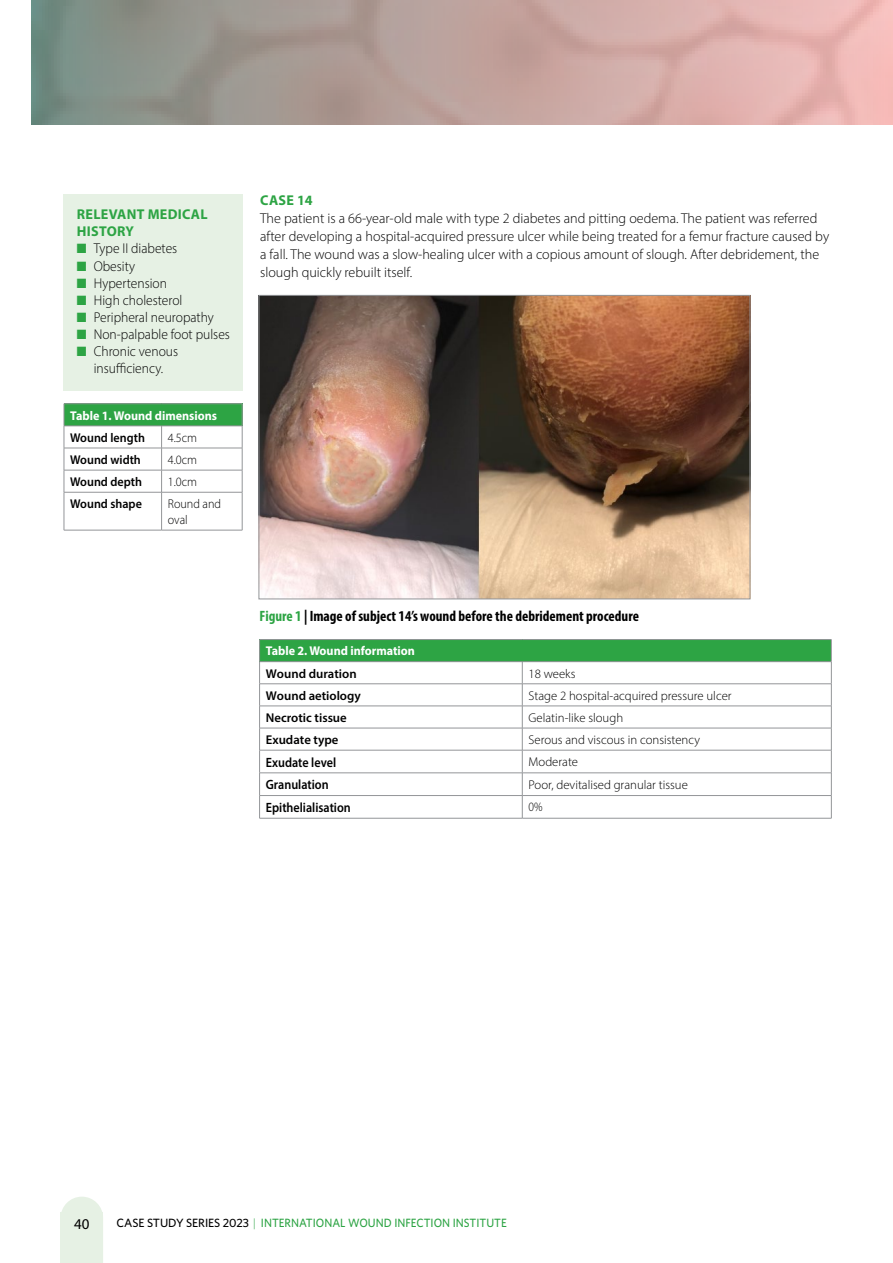
<style>
.page{position:relative;width:893px;height:1263px;background:#fff}
.page>*{position:absolute;margin:0;border:0;box-sizing:border-box;transform-origin:0 0}
.t1{font:700 condensed 15px "Myriad Pro";color:#000}
.t2{font:15px "Myriad Pro";color:#000}
.t3{font:300 14.25px/18px "Myriad Pro";color:#000}
.t4{font:300 14.25px/17.1px "Myriad Pro";color:#000;text-align:center;scale:.95 1}
.t5{font:700 14.25px/17.1px "Myriad Pro";letter-spacing:.02em;color:#2da444}
.t6{font:600 13.5px "Myriad Pro";color:#000;scale:.9 1}
.t7{font:300 12.75px "Myriad Pro";color:#000}
.t8{font:600 12.75px "Myriad Pro";color:#000}
.t9{font:700 12.75px "Myriad Pro";color:#fff;scale:.95 1}
.t10{font:600 12.75px "Myriad Pro";color:#000;scale:.95 1}
.t11{font:300 12.75px/15.8px "Myriad Pro";color:#000;scale:.95 1}
.t12{font:300 12.75px "Myriad Pro";color:#000;scale:.9 1}
.t13{font:500 12px "Whitney";color:#2da444;scale:.95 1}
.s1{color:#2da444}
.s2{color:#000}
.s3{font-weight:300}
</style>
<div class="page">
<svg style="left:61px;top:1197px;width:41px;height:15px"></svg>
<div style="left:60px;top:1212px;width:43px;height:51px;background:#e6f1e4"></div>
<svg style="left:32px;top:0;width:861px;height:125px;background:#b9a19c"></svg>
<div style="left:64px;top:194px;width:179px;height:196px;background:#e6f1e4"></div>
<img style="left:261px;top:297px;width:487px;height:300px">
<div style="left:259px;top:295px;width:491px;height:304px;border:1px solid #939598"></div>
<div style="left:64px;top:404px;width:178px;height:22px;background:#2da444"></div>
<hr style="left:64px;top:403px;width:98px;height:1px;background:#939598">
<hr style="left:162px;top:403px;width:80px;height:1px;background:#939598">
<hr style="left:64px;top:426px;width:98px;height:1px;background:#939598">
<hr style="left:162px;top:426px;width:80px;height:1px;background:#939598">
<hr style="left:64px;top:448px;width:98px;height:1px;background:#939598">
<hr style="left:162px;top:448px;width:80px;height:1px;background:#939598">
<hr style="left:64px;top:470px;width:98px;height:1px;background:#939598">
<svg style="left:64px;top:404px;width:1px;height:88px"></svg>
<hr style="left:162px;top:470px;width:80px;height:1px;background:#939598">
<svg style="left:161px;top:427px;width:1px;height:65px"></svg>
<svg style="left:242px;top:404px;width:1px;height:88px"></svg>
<hr style="left:64px;top:492px;width:98px;height:1px;background:#939598">
<hr style="left:64px;top:492px;width:1px;height:38px;background:#939598">
<hr style="left:162px;top:492px;width:80px;height:1px;background:#939598">
<hr style="left:161px;top:492px;width:1px;height:38px;background:#939598">
<hr style="left:242px;top:492px;width:1px;height:38px;background:#939598">
<hr style="left:64px;top:530px;width:98px;height:1px;background:#939598">
<hr style="left:162px;top:530px;width:80px;height:1px;background:#939598">
<div style="left:260px;top:639px;width:571px;height:23px;background:#2da444"></div>
<hr style="left:259px;top:639px;width:263px;height:1px;background:#939598">
<hr style="left:522px;top:639px;width:309px;height:1px;background:#939598">
<hr style="left:259px;top:661px;width:263px;height:1px;background:#939598">
<hr style="left:522px;top:661px;width:309px;height:1px;background:#939598">
<hr style="left:259px;top:683px;width:263px;height:1px;background:#939598">
<hr style="left:522px;top:683px;width:309px;height:1px;background:#939598">
<hr style="left:259px;top:706px;width:263px;height:1px;background:#939598">
<hr style="left:522px;top:706px;width:309px;height:1px;background:#939598">
<hr style="left:259px;top:728px;width:263px;height:1px;background:#939598">
<hr style="left:522px;top:728px;width:309px;height:1px;background:#939598">
<hr style="left:259px;top:750px;width:263px;height:1px;background:#939598">
<hr style="left:522px;top:750px;width:309px;height:1px;background:#939598">
<hr style="left:259px;top:773px;width:263px;height:1px;background:#939598">
<hr style="left:522px;top:773px;width:309px;height:1px;background:#939598">
<hr style="left:259px;top:795px;width:263px;height:1px;background:#939598">
<svg style="left:259px;top:640px;width:1px;height:178px"></svg>
<hr style="left:522px;top:795px;width:309px;height:1px;background:#939598">
<svg style="left:522px;top:662px;width:1px;height:156px"></svg>
<svg style="left:831px;top:640px;width:1px;height:178px"></svg>
<hr style="left:259px;top:818px;width:263px;height:1px;background:#939598">
<hr style="left:522px;top:818px;width:309px;height:1px;background:#939598">
<p class="t5" style="left:77px;top:205px;width:132px">RELEVANT MEDICAL<br>HISTORY</p>
<p class="t4" style="left:77px;top:240px;width:107px"><span class="s1">■</span> Type II diabetes</p>
<p class="t4" style="left:77px;top:257px;width:63px"><span class="s1">■</span> Obesity</p>
<p class="t4" style="left:77px;top:274px;width:97px"><span class="s1">■</span> Hypertension</p>
<p class="t4" style="left:77px;top:291px;width:113px"><span class="s1">■</span> High cholesterol</p>
<p class="t4" style="left:77px;top:308px;width:146px"><span class="s1">■</span> Peripheral neuropathy</p>
<p class="t4" style="left:77px;top:326px;width:163px"><span class="s1">■</span> Non-palpable foot pulses</p>
<p class="t4" style="left:77px;top:343px;width:108px"><span class="s1">■</span> Chronic venous insufficiency.</p>
<p class="t9" style="left:70px;top:407px;width:156px">Table 1. Wound dimensions</p>
<p class="t10" style="left:70px;top:429px;width:80px">Wound length</p>
<p class="t11" style="left:168px;top:429px;width:32px">4.5cm</p>
<p class="t10" style="left:70px;top:451px;width:76px">Wound width</p>
<p class="t11" style="left:168px;top:452px;width:32px">4.0cm</p>
<p class="t10" style="left:70px;top:474px;width:77px">Wound depth</p>
<p class="t11" style="left:168px;top:474px;width:32px">1.0cm</p>
<p class="t10" style="left:70px;top:496px;width:77px">Wound shape</p>
<p class="t11" style="left:168px;top:496px;width:58px">Round and oval</p>
<p class="t5" style="left:260px;top:191px;width:54px">CASE 14</p>
<p class="t3" style="left:260px;top:209px;width:571px">The patient is a 66-year-old male with type 2 diabetes and pitting oedema. The patient was referred after developing a hospital-acquired pressure ulcer while being treated for a femur fracture caused by a fall. The wound was a slow-healing ulcer with a copious amount of slough. After debridement, the slough quickly rebuilt itself.</p>
<p class="t1" style="left:260px;top:606px;width:381px"><span class="s1">Figure 1</span> | Image of subject 14’s wound before the debridement procedure</p>
<p class="t9" style="left:266px;top:643px;width:159px">Table 2. Wound information</p>
<p class="t8" style="left:266px;top:665px;width:92px">Wound duration</p>
<p class="t7" style="left:529px;top:666px;width:48px">18 weeks</p>
<p class="t8" style="left:266px;top:687px;width:97px">Wound aetiology</p>
<p class="t7" style="left:529px;top:688px;width:205px">Stage 2 hospital-acquired pressure ulcer</p>
<p class="t8" style="left:266px;top:709px;width:82px">Necrotic tissue</p>
<p class="t7" style="left:529px;top:710px;width:96px">Gelatin-like slough</p>
<p class="t8" style="left:266px;top:731px;width:74px">Exudate type</p>
<p class="t7" style="left:529px;top:732px;width:173px">Serous and viscous in consistency</p>
<p class="t6" style="left:266px;top:753px;width:80px">Exudate level</p>
<p class="t7" style="left:529px;top:754px;width:51px">Moderate</p>
<p class="t6" style="left:266px;top:776px;width:71px">Granulation</p>
<p class="t7" style="left:529px;top:777px;width:161px">Poor, devitalised granular tissue</p>
<p class="t6" style="left:266px;top:799px;width:96px">Epithelialisation</p>
<p class="t12" style="left:529px;top:799px;width:17px">0%</p>
<p class="t2" style="left:74px;top:1214px;width:17px">40</p>
<p class="t13" style="left:117px;top:1216px;width:412px"><span class="s2">CASE STUDY SERIES 2023</span> <span class="s3">|</span> INTERNATIONAL WOUND INFECTION INSTITUTE</p>
</div>
